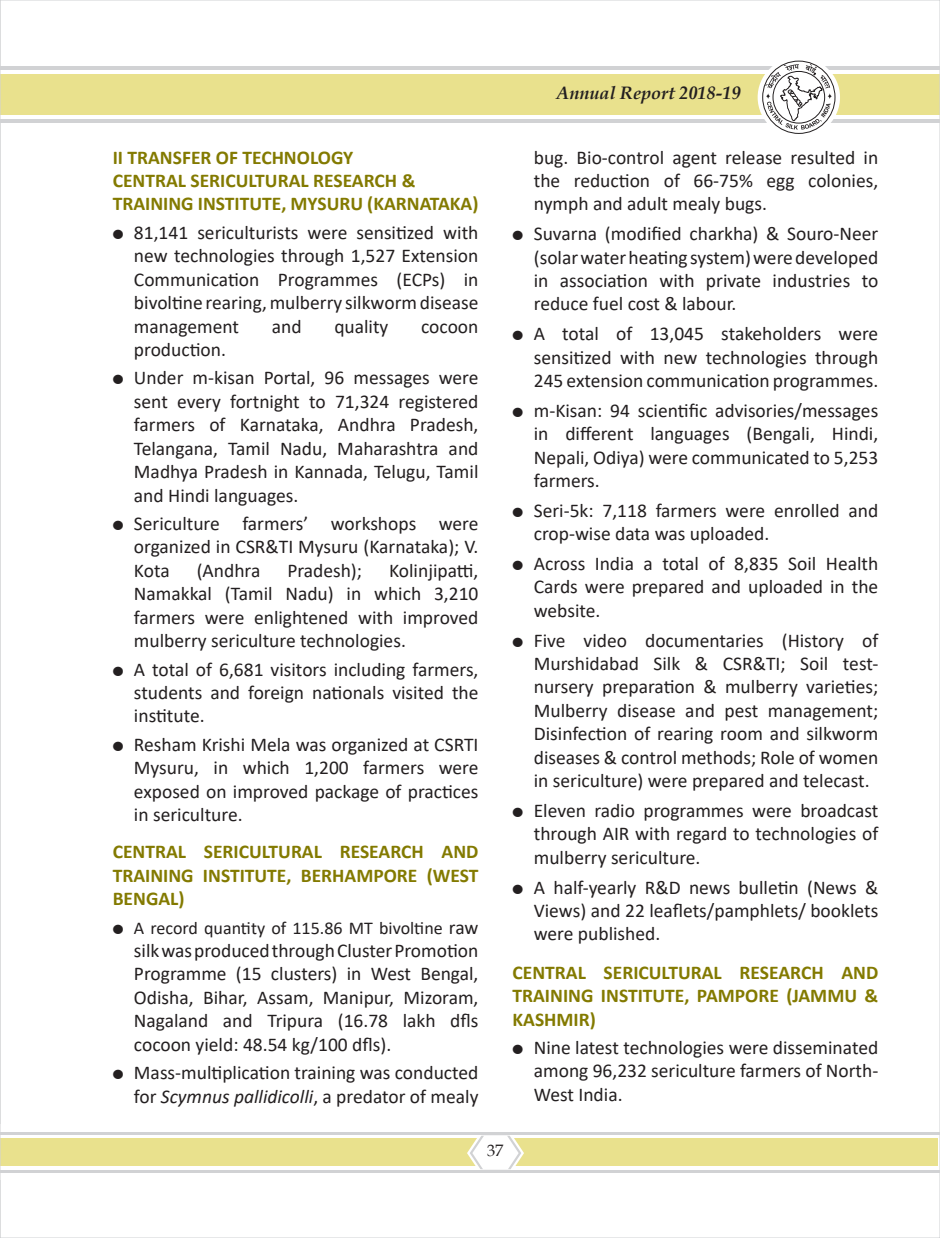
<style>
.page{position:relative;width:940px;height:1238px;background:#fff}
.page>*{position:absolute;margin:0;border:0;box-sizing:border-box;transform-origin:0 0}
.t1{font:19.5px/23.4px "Calibri";color:#231f20;text-align:justify}
.t2{font:700 19.5px/23.4px "Calibri";color:#837a00;text-align:justify}
.t3{font:18px "Calibri";color:#231f20}
.t4{font:italic 700 18px "Book Antiqua";color:#231f20}
.t5{font:16.5px "Book Antiqua";color:#231f20}
.s1{font-size:19.5px}
.s2{font-style:italic}
</style>
<div class="page">
<div style="left:0;top:66px;width:752px;height:56px;background:#d1d2d4"></div>
<div style="left:0;top:70px;width:940px;height:49px;background:#fff"></div>
<div style="left:0;top:74px;width:940px;height:41px;background:#e9e18d"></div>
<div style="left:0;top:1132px;width:940px;height:40px;background:linear-gradient(to right,#d1d2d4,#d1d2d4)"></div>
<div style="left:0;top:1135px;width:940px;height:34px;background:#fff"></div>
<div style="left:0;top:1138px;width:937px;height:28px;background:#e9e18d"></div>
<svg style="left:757px;top:57px;width:83px;height:81px"></svg>
<div style="left:762px;top:61px;width:73px;height:73px;border:1px solid #231f20;border-radius:50%"></div>
<svg style="left:765px;top:64px;width:67px;height:66px"></svg>
<svg style="left:467px;top:1135px;width:57px;height:34px"></svg>
<p class="t4" style="left:556px;top:80px;width:186px">Annual Report 2018-19</p>
<p class="t2" style="left:113px;top:145px;width:367px;text-align:left">II TRANSFER OF TECHNOLOGY<br>CENTRAL SERICULTURAL RESEARCH &amp;<br>TRAINING INSTITUTE, MYSURU (KARNATAKA)</p>
<p class="t1" style="left:134px;top:220px;width:346px;text-indent:-21px">● 81,141 sericulturists were sensitized with new technologies through 1,527 Extension Communication Programmes (ECPs) in bivoltine rearing, mulberry silkworm disease management</p>
<p class="t1" style="left:272px;top:314px;width:31px">and</p>
<p class="t1" style="left:334px;top:314px;width:56px">quality</p>
<p class="t1" style="left:421px;top:314px;width:59px">cocoon</p>
<p class="t1" style="left:134px;top:337px;width:94px">production.</p>
<p class="t1" style="left:134px;top:366px;width:346px;text-indent:-21px">● Under m-kisan Portal, 96 messages were sent every fortnight to 71,324 registered farmers of Karnataka, Andhra Pradesh, Telangana, Tamil Nadu, Maharashtra and Madhya Pradesh in Kannada, Telugu, Tamil and Hindi languages.</p>
<p class="t1" style="left:134px;top:511px;width:346px;text-indent:-21px">● Sericulture farmers’ workshops were organized in CSR&amp;TI Mysuru (Karnataka); V.<br>Kota</p>
<p class="t1" style="left:197px;top:558px;width:65px">(Andhra</p>
<p class="t1" style="left:287px;top:558px;width:76px">Pradesh);</p>
<p class="t1" style="left:134px;top:558px;width:346px;text-indent:255px">Kolinjipatti, Namakkal (Tamil Nadu) in which 3,210 farmers were enlightened with improved mulberry sericulture technologies.</p>
<p class="t1" style="left:134px;top:657px;width:346px;text-indent:-21px">● A total of 6,681 visitors including farmers, students and foreign nationals visited the institute.</p>
<p class="t1" style="left:134px;top:732px;width:346px;text-indent:-21px">● Resham Krishi Mela was organized at CSRTI Mysuru, in which 1,200 farmers were exposed on improved package of practices in sericulture.</p>
<p class="t2" style="left:113px;top:839px;width:367px">CENTRAL SERICULTURAL RESEARCH AND TRAINING INSTITUTE, BERHAMPORE (WEST BENGAL)</p>
<p class="t3" style="left:113px;top:915px;width:367px">● A record quantity of 115.86 MT bivoltine <span class="s1">raw</span></p>
<p class="t1" style="left:134px;top:938px;width:346px">silk was produced through Cluster Promotion Programme (15 clusters) in West Bengal, Odisha, Bihar, Assam, Manipur, Mizoram, Nagaland and Tripura (16.78 lakh dfls cocoon yield: 48.54 kg/100 dfls).</p>
<p class="t1" style="left:113px;top:1060px;width:367px;text-align:right">● Mass-multiplication training was conducted for <span class="s2">Scymnus pallidicolli</span>, a predator of mealy</p>
<p class="t1" style="left:534px;top:145px;width:346px">bug. Bio-control agent release resulted in the reduction of 66-75% egg colonies, nymph and adult mealy bugs.</p>
<p class="t1" style="left:534px;top:221px;width:346px;text-indent:-21px">● Suvarna (modified charkha) &amp; Souro-Neer (solar water heating system) were developed in association with private industries to reduce fuel cost &amp; labour.</p>
<p class="t1" style="left:534px;top:321px;width:346px;text-indent:-21px">● A total of 13,045 stakeholders were sensitized with new technologies through 245 extension communication programmes.</p>
<p class="t1" style="left:534px;top:398px;width:346px;text-indent:-21px">● m-Kisan: 94 scientific advisories/messages in different languages (Bengali, Hindi, Nepali, Odiya) were communicated to 5,253 farmers.</p>
<p class="t1" style="left:534px;top:498px;width:346px;text-indent:-21px">● Seri-5k: 7,118 farmers were enrolled and crop-wise data was uploaded.</p>
<p class="t1" style="left:534px;top:551px;width:346px;text-indent:-21px">● Across India a total of 8,835 Soil Health Cards were prepared and uploaded in the website.</p>
<p class="t1" style="left:534px;top:628px;width:346px;text-indent:-21px">● Five video documentaries (History of Murshidabad Silk &amp; CSR&amp;TI; Soil test&shy;nursery preparation &amp; mulberry varieties; Mulberry disease and pest management; Disinfection of rearing room and silkworm diseases &amp; control methods; Role of women in sericulture) were prepared and telecast.</p>
<p class="t1" style="left:534px;top:798px;width:346px;text-indent:-21px">● Eleven radio programmes were broadcast through AIR with regard to technologies of mulberry sericulture.</p>
<p class="t1" style="left:534px;top:874px;width:346px;text-indent:-21px">● A half-yearly R&amp;D news bulletin (News &amp; Views) and 22 leaflets/pamphlets/ booklets were published.</p>
<p class="t2" style="left:512px;top:960px;width:367px">CENTRAL SERICULTURAL RESEARCH AND TRAINING INSTITUTE, PAMPORE (JAMMU &amp; KASHMIR)</p>
<p class="t1" style="left:534px;top:1035px;width:346px;text-indent:-21px">● Nine latest technologies were disseminated among 96,232 sericulture farmers of North-West India.</p>
<p class="t5" style="left:487px;top:1138px;width:18px">37</p>
</div>
